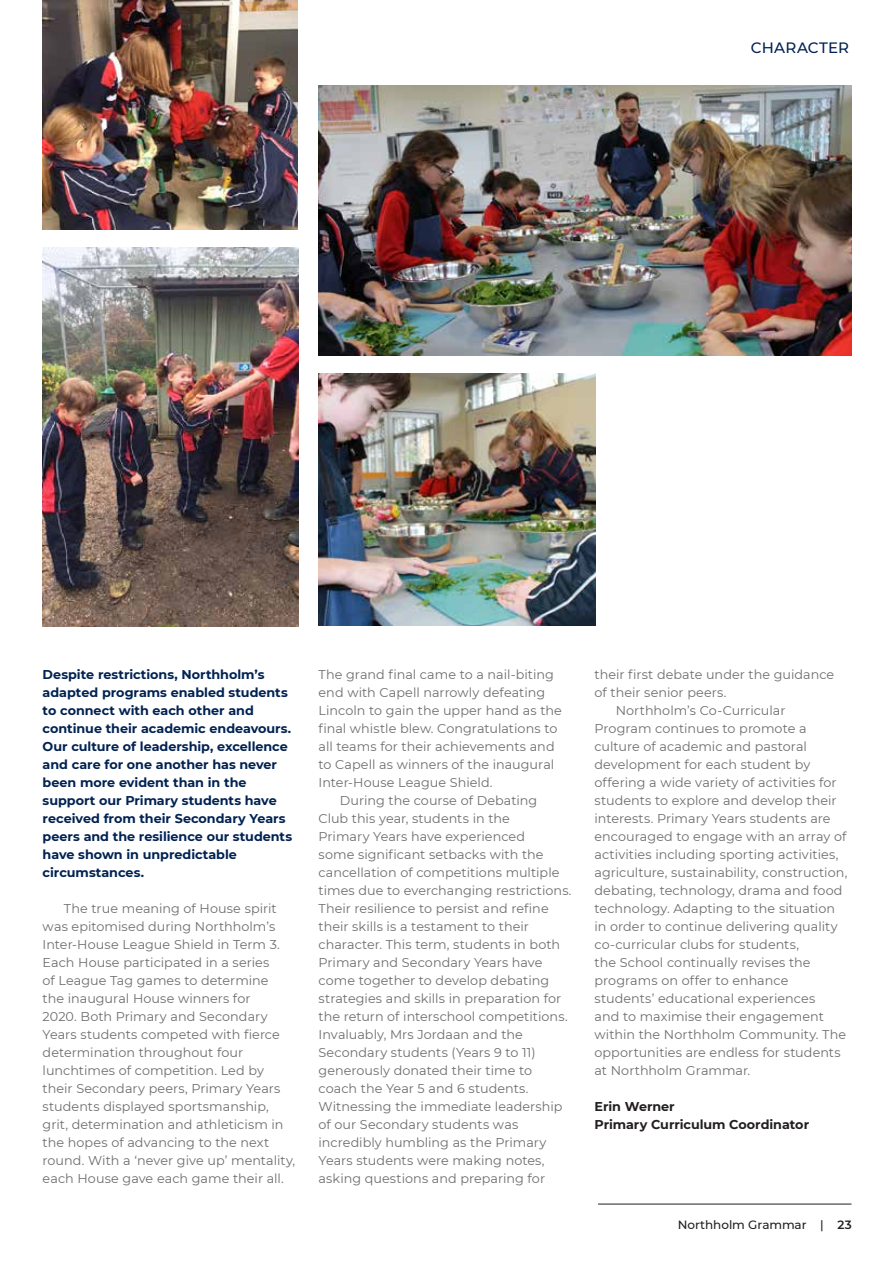
<style>
.page{position:relative;width:893px;height:1263px;background:#fff}
.page>*{position:absolute;margin:0;border:0;box-sizing:border-box;transform-origin:0 0}
.t1{font:500 15px "Montserrat";letter-spacing:.015em;color:#002252}
.t2{font:12.75px/18px "Montserrat";letter-spacing:.005em;color:#6c6d70}
.t3{font:700 12.75px/18px "Montserrat";color:#002252}
.t4{font:700 12.75px/18px "Montserrat";letter-spacing:-.005em;color:#231f20}
.t5{font:500 12px "Montserrat";letter-spacing:-.005em;color:#231f20}
.s1{font-weight:600}
</style>
<div class="page">
<img style="left:43px;top:0;width:254px;height:229px">
<img style="left:319px;top:85px;width:533px;height:270px">
<img style="left:319px;top:373px;width:276px;height:252px">
<img style="left:43px;top:247px;width:255px;height:380px">
<hr style="left:598px;top:1204px;width:253px;height:1px;background:#231f20">
<p class="t1" style="left:751px;top:37px;width:100px">CHARACTER</p>
<p class="t3" style="left:43px;top:665px;width:251px">Despite restrictions, Northholm’s adapted programs enabled students to connect with each other and continue their academic endeavours.<br>Our culture of leadership, excellence and care for one another has never been more evident than in the support our Primary students have received from their Secondary Years peers and the resilience our students have shown in unpredictable circumstances.</p>
<p class="t2" style="left:43px;top:899px;width:254px;text-indent:21px">The true meaning of House spirit was epitomised during Northholm’s Inter-House League Shield in Term 3.<br>Each House participated in a series<br>of League Tag games to determine<br>the inaugural House winners for<br>2020. Both Primary and Secondary Years students competed with fierce determination throughout four lunchtimes of competition. Led by their Secondary peers, Primary Years students displayed sportsmanship, grit, determination and athleticism in the hopes of advancing to the next round. With a ‘never give up’ mentality, each House gave each game their all.</p>
<p class="t2" style="left:319px;top:665px;width:237px">The grand final came to a nail-biting</p>
<p class="t2" style="left:319px;top:683px;width:228px">end with Capell narrowly defeating</p>
<p class="t2" style="left:319px;top:701px;width:245px">Lincoln to gain the upper hand as the</p>
<p class="t2" style="left:319px;top:719px;width:240px">final whistle blew. Congratulations to</p>
<p class="t2" style="left:319px;top:737px;width:238px">all teams for their achievements and</p>
<p class="t2" style="left:319px;top:755px;width:237px">to Capell as winners of the inaugural</p>
<p class="t2" style="left:319px;top:773px;width:176px">Inter-House League Shield.</p>
<p class="t2" style="left:340px;top:791px;width:199px">During the course of Debating</p>
<p class="t2" style="left:319px;top:809px;width:193px">Club this year, students in the</p>
<p class="t2" style="left:319px;top:827px;width:208px">Primary Years have experienced</p>
<p class="t2" style="left:319px;top:845px;width:227px">some significant setbacks with the</p>
<p class="t2" style="left:319px;top:863px;width:242px">cancellation of competitions multiple</p>
<p class="t2" style="left:319px;top:881px;width:255px">times due to everchanging restrictions.</p>
<p class="t2" style="left:319px;top:899px;width:232px">Their resilience to persist and refine</p>
<p class="t2" style="left:319px;top:917px;width:212px">their skills is a testament to their</p>
<p class="t2" style="left:319px;top:935px;width:243px">character. This term, students in both</p>
<p class="t2" style="left:319px;top:953px;width:225px">Primary and Secondary Years have</p>
<p class="t2" style="left:319px;top:971px;width:232px">come together to develop debating</p>
<p class="t2" style="left:319px;top:989px;width:244px">strategies and skills in preparation for</p>
<p class="t2" style="left:319px;top:1007px;width:251px">the return of interschool competitions.</p>
<p class="t2" style="left:319px;top:1025px;width:206px">Invaluably, Mrs Jordaan and the</p>
<p class="t2" style="left:319px;top:1043px;width:219px">Secondary students (Years 9 to 11)</p>
<p class="t2" style="left:319px;top:1061px;width:215px">generously donated their time to</p>
<p class="t2" style="left:319px;top:1079px;width:212px">coach the Year 5 and 6 students.</p>
<p class="t2" style="left:319px;top:1097px;width:245px">Witnessing the immediate leadership</p>
<p class="t2" style="left:319px;top:1115px;width:201px">of our Secondary students was</p>
<p class="t2" style="left:319px;top:1133px;width:229px">incredibly humbling as the Primary</p>
<p class="t2" style="left:319px;top:1151px;width:228px">Years students were making notes,</p>
<p class="t2" style="left:319px;top:1169px;width:228px">asking questions and preparing for</p>
<p class="t2" style="left:594px;top:665px;width:241px">their first debate under the guidance</p>
<p class="t2" style="left:594px;top:683px;width:133px">of their senior peers.</p>
<p class="t2" style="left:616px;top:701px;width:171px">Northholm’s Co-Curricular</p>
<p class="t2" style="left:594px;top:719px;width:214px">Program continues to promote a</p>
<p class="t2" style="left:594px;top:737px;width:214px">culture of academic and pastoral</p>
<p class="t2" style="left:594px;top:755px;width:217px">development for each student by</p>
<p class="t2" style="left:594px;top:773px;width:244px">offering a wide variety of activities for</p>
<p class="t2" style="left:594px;top:791px;width:244px">students to explore and develop their</p>
<p class="t2" style="left:594px;top:809px;width:238px">interests. Primary Years students are</p>
<p class="t2" style="left:594px;top:827px;width:253px">encouraged to engage with an array of</p>
<p class="t2" style="left:594px;top:845px;width:245px">activities including sporting activities,</p>
<p class="t2" style="left:594px;top:863px;width:254px">agriculture, sustainability, construction,</p>
<p class="t2" style="left:594px;top:881px;width:250px">debating, technology, drama and food</p>
<p class="t2" style="left:594px;top:899px;width:242px">technology. Adapting to the situation</p>
<p class="t2" style="left:594px;top:917px;width:245px">in order to continue delivering quality</p>
<p class="t2" style="left:594px;top:935px;width:206px">co-curricular clubs for students,</p>
<p class="t2" style="left:594px;top:953px;width:218px">the School continually revises the</p>
<p class="t2" style="left:594px;top:971px;width:195px">programs on offer to enhance</p>
<p class="t2" style="left:594px;top:989px;width:222px">students’ educational experiences</p>
<p class="t2" style="left:594px;top:1007px;width:231px">and to maximise their engagement</p>
<p class="t2" style="left:594px;top:1025px;width:253px">within the Northholm Community. The</p>
<p class="t2" style="left:594px;top:1043px;width:248px">opportunities are endless for students</p>
<p class="t2" style="left:594px;top:1061px;width:157px">at Northholm Grammar.</p>
<p class="t4" style="left:594px;top:1097px;width:216px">Erin Werner<br>Primary Curriculum Coordinator</p>
<p class="t5" style="left:678px;top:1216px;width:176px">Northholm Grammar | <span class="s1">23</span></p>
</div>
